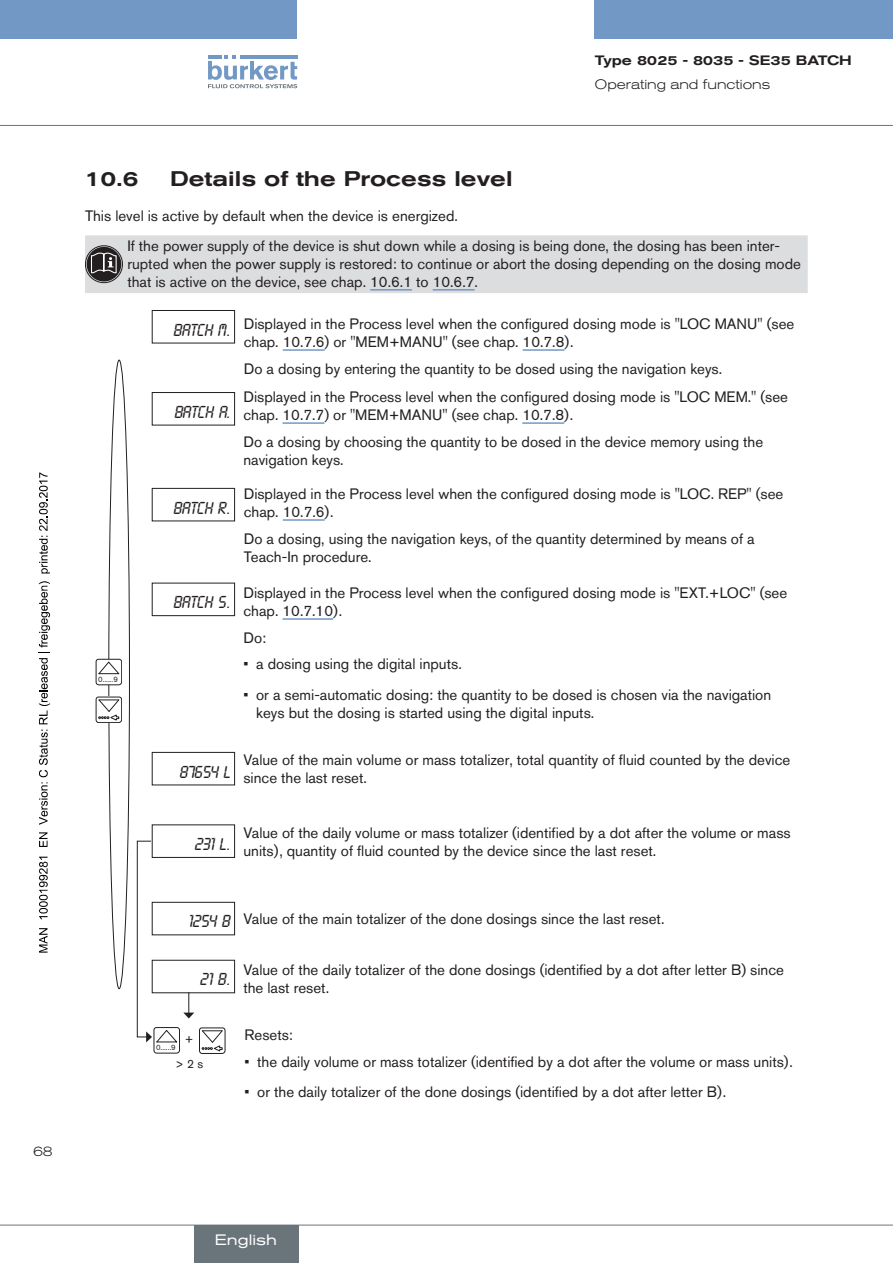
<style>
.page{position:relative;width:893px;height:1263px;background:#fff}
.page>*{position:absolute;margin:0;border:0;box-sizing:border-box;transform-origin:0 0}
.t1{font:500 expanded 21px "Akzidenz Grotesk BQ";color:#231f20}
.t2{font:18px "Lcd D";letter-spacing:-.035em;color:#231f20}
.t3{font:15px/18px "Akzidenz Grotesk BQ";color:#231f20}
.t4{font:expanded 15px "Akzidenz Grotesk BQ";color:#fff}
.t5{font:300 expanded 13.5px "Akzidenz Grotesk BQ";color:#231f20}
.t6{font:500 expanded 13.5px "Akzidenz Grotesk BQ";color:#231f20}
.t7{font:12px "Akzidenz Grotesk BQ";color:#231f20}
.t8{font:7.65px "Akzidenz Grotesk BQ";color:#231f20}
</style>
<div class="page">
<div style="left:0;top:0;width:297px;height:38px;background:#7299c6"></div>
<div style="left:595px;top:0;width:298px;height:38px;background:#7299c6"></div>
<svg style="left:208px;top:55px;width:89px;height:33px"></svg>
<hr style="left:0;top:125px;width:893px;height:1px;background:#6a747b">
<div style="left:85px;top:235px;width:723px;height:58px;background:#dcdddf"></div>
<hr style="left:370px;top:289px;width:42px;height:2px;background:#7299c6">
<hr style="left:433px;top:289px;width:42px;height:2px;background:#7299c6">
<hr style="left:283px;top:519px;width:42px;height:2px;background:#7299c6">
<hr style="left:282px;top:618px;width:51px;height:2px;background:#7299c6">
<div style="left:152px;top:488px;width:83px;height:33px;border:1px solid #231f20"></div>
<div style="left:152px;top:583px;width:83px;height:33px;border:1px solid #231f20"></div>
<div style="left:152px;top:752px;width:83px;height:33px;border:1px solid #231f20"></div>
<div style="left:152px;top:824px;width:83px;height:34px;border:1px solid #231f20"></div>
<div style="left:108px;top:360px;width:22px;height:629px;border:1px solid #231f20;border-radius:50%"></div>
<svg style="left:97px;top:696px;width:24px;height:1px"></svg>
<div style="left:96px;top:697px;width:26px;height:26px;border:1px solid #231f20;border-radius:3px"></div>
<svg style="left:98px;top:699px;width:22px;height:22px"></svg>
<div style="left:96px;top:659px;width:26px;height:26px;background:#fff;border-radius:3px"></div>
<div style="left:96px;top:659px;width:26px;height:26px;border:1px solid #231f20;border-radius:3px"></div>
<svg style="left:98px;top:661px;width:22px;height:14px"></svg>
<div style="left:199px;top:1027px;width:26px;height:27px;border:1px solid #231f20;border-radius:3px"></div>
<svg style="left:201px;top:1030px;width:22px;height:22px"></svg>
<div style="left:154px;top:1027px;width:26px;height:26px;border:1px solid #231f20;border-radius:3px"></div>
<div style="left:152px;top:902px;width:83px;height:33px;border:1px solid #231f20"></div>
<div style="left:152px;top:960px;width:83px;height:33px;border:1px solid #231f20"></div>
<svg style="left:137px;top:840px;width:57px;height:203px"></svg>
<hr style="left:283px;top:349px;width:42px;height:2px;background:#7299c6">
<hr style="left:523px;top:349px;width:41px;height:2px;background:#7299c6">
<hr style="left:282px;top:422px;width:42px;height:2px;background:#7299c6">
<hr style="left:522px;top:422px;width:42px;height:2px;background:#7299c6">
<div style="left:152px;top:310px;width:83px;height:33px;border:1px solid #231f20"></div>
<div style="left:152px;top:392px;width:83px;height:33px;border:1px solid #231f20"></div>
<hr style="left:0;top:1225px;width:893px;height:1px;background:#6a747b">
<div style="left:194px;top:1225px;width:104px;height:38px;background:#6a747b"></div>
<svg style="left:39px;top:928px;width:9px;height:25px"></svg>
<svg style="left:39px;top:857px;width:9px;height:62px"></svg>
<svg style="left:39px;top:832px;width:9px;height:15px"></svg>
<svg style="left:39px;top:581px;width:11px;height:244px"></svg>
<svg style="left:39px;top:472px;width:11px;height:101px"></svg>
<p class="t5" style="left:33px;top:1143px;width:21px">68</p>
<p class="t6" style="left:595px;top:53px;width:258px">Type 8025 - 8035 - SE35 BATCH</p>
<p class="t5" style="left:595px;top:77px;width:177px">Operating and functions</p>
<h1 class="t1" style="left:85px;top:166px;width:55px">10.6</h1>
<h1 class="t1" style="left:170px;top:166px;width:344px">Details of the Process level</h1>
<p class="t3" style="left:127px;top:200px;width:654px;line-height:30.3px;text-indent:-42px">This level is active by default when the device is energized.<br>If the power supply of the device is shut down while a dosing is being done, the dosing has been inter-</p>
<p class="t3" style="left:127px;top:255px;width:675px">rupted when the power supply is restored: to continue or abort the dosing depending on the dosing mode that is active on the device, see chap. 10.6.1 to 10.6.7.</p>
<p class="t8" style="left:98px;top:675px;width:21px">0......9</p>
<p class="t2" style="left:173px;top:321px;width:58px">BATCH M.</p>
<p class="t2" style="left:174px;top:403px;width:58px">BATCH A.</p>
<p class="t2" style="left:173px;top:499px;width:58px">BATCH R.</p>
<p class="t2" style="left:173px;top:593px;width:58px">BATCH S.</p>
<p class="t2" style="left:179px;top:762px;width:52px">87654 l</p>
<p class="t3" style="left:244px;top:315px;width:552px">Displayed in the Process level when the configured dosing mode is "LOC MANU" (see chap. 10.7.6) or "MEM+MANU" (see chap. 10.7.8).</p>
<p class="t3" style="left:243px;top:354px;width:546px;line-height:28.5px">Do a dosing by entering the quantity to be dosed using the navigation keys.<br>Displayed in the Process level when the configured dosing mode is "LOC MEM." (see</p>
<p class="t3" style="left:243px;top:402px;width:521px;line-height:26.5px">chap. 10.7.7) or "MEM+MANU" (see chap. 10.7.8).<br>Do a dosing by choosing the quantity to be dosed in the device memory using the</p>
<p class="t3" style="left:243px;top:451px;width:102px">navigation keys.</p>
<p class="t3" style="left:244px;top:485px;width:541px">Displayed in the Process level when the configured dosing mode is "LOC. REP" (see chap. 10.7.6).</p>
<p class="t3" style="left:244px;top:529px;width:512px">Do a dosing, using the navigation keys, of the quantity determined by means of a<br>Teach-In procedure.</p>
<p class="t3" style="left:243px;top:584px;width:545px">Displayed in the Process level when the configured dosing mode is "EXT.+LOC" (see chap. 10.7.10).</p>
<p class="t3" style="left:243px;top:628px;width:24px">Do:</p>
<p class="t3" style="left:243px;top:655px;width:220px">• a dosing using the digital inputs.</p>
<p class="t3" style="left:256px;top:686px;width:516px;text-indent:-13px">• or a semi-automatic dosing: the quantity to be dosed is chosen via the navigation keys but the dosing is started using the digital inputs.</p>
<p class="t3" style="left:243px;top:750px;width:548px">Value of the main volume or mass totalizer, total quantity of fluid counted by the device since the last reset.</p>
<p class="t2" style="left:194px;top:835px;width:37px">231 l.</p>
<p class="t3" style="left:243px;top:823px;width:549px">Value of the daily volume or mass totalizer (identified by a dot after the volume or mass units), quantity of fluid counted by the device since the last reset.</p>
<p class="t2" style="left:188px;top:912px;width:44px">1254 B</p>
<p class="t3" style="left:243px;top:910px;width:422px">Value of the main totalizer of the done dosings since the last reset.</p>
<p class="t2" style="left:199px;top:970px;width:32px">21 B.</p>
<p class="t3" style="left:243px;top:960px;width:542px">Value of the daily totalizer of the done dosings (identified by a dot after letter B) since the last reset.</p>
<p class="t8" style="left:156px;top:1043px;width:21px">0......9</p>
<p class="t7" style="left:185px;top:1032px;width:10px">+</p>
<p class="t7" style="left:175px;top:1056px;width:29px">&gt; 2 s</p>
<p class="t3" style="left:244px;top:1026px;width:50px">Resets:</p>
<p class="t3" style="left:244px;top:1052px;width:550px">• the daily volume or mass totalizer (identified by a dot after the volume or mass units).</p>
<p class="t3" style="left:244px;top:1083px;width:483px">• or the daily totalizer of the done dosings (identified by a dot after letter B).</p>
<p class="t4" style="left:215px;top:1231px;width:64px">English</p>
</div>
